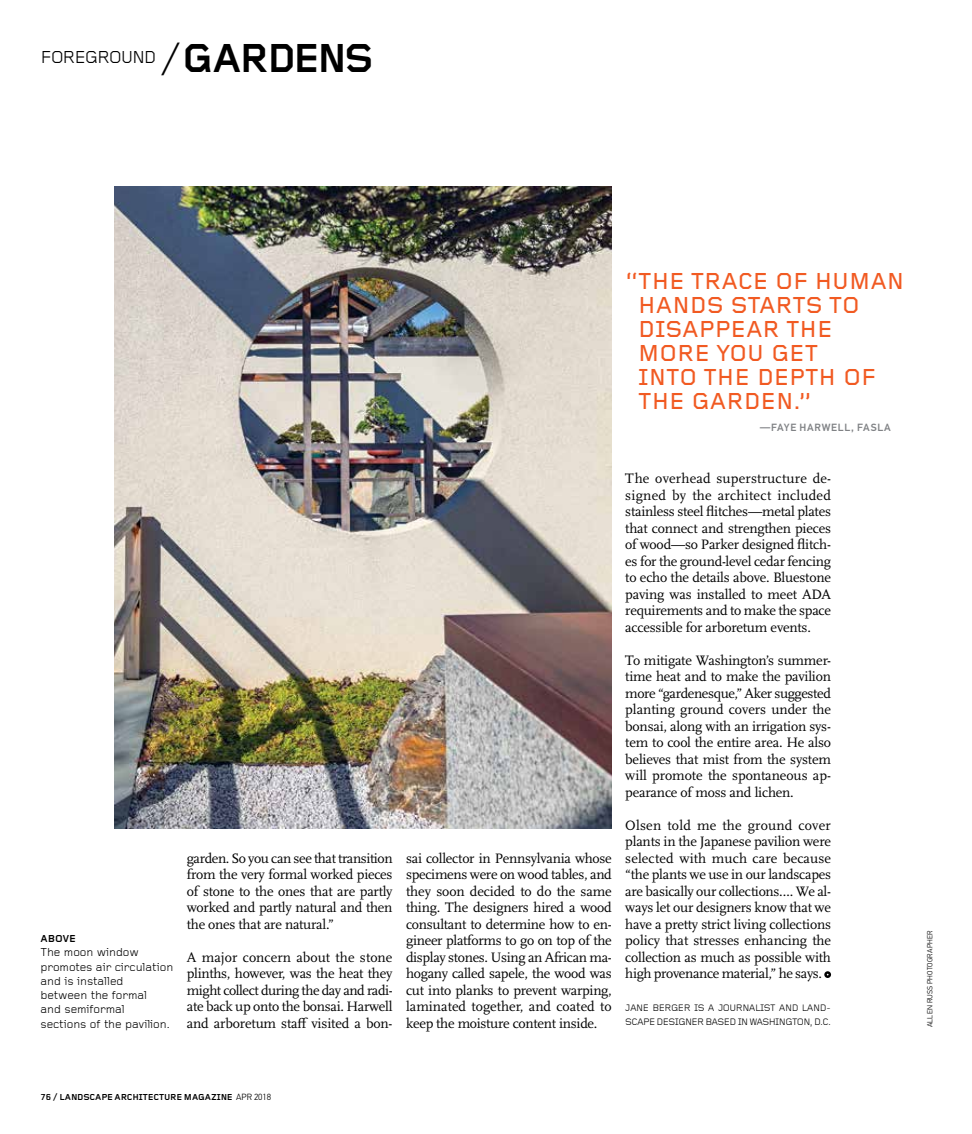
<style>
.page{position:relative;width:972px;height:1134px;background:#fff}
.page>*{position:absolute;margin:0;border:0;box-sizing:border-box;transform-origin:0 0}
.t1{font:500 24px/24px "Foundry Gridnik";color:#f15a22}
.t2{font:18px "Foundry Gridnik";letter-spacing:-.065em;color:#000}
.t3{font:14.25px/16.5px "Scala OT";letter-spacing:-.015em;color:#000;text-align:justify}
.t4{font:12px/14.2px "Foundry Gridnik";letter-spacing:-.01em;color:#000}
.t5{font:500 10.5px "PF Din Text Pro";letter-spacing:.065em;color:#808285}
.t6{font:700 10.5px "Foundry Gridnik";color:#000}
.t7{font:9.75px/13.5px "Foundry Gridnik";letter-spacing:-.06em;color:#000}
.t8{font:700 9px "Foundry Gridnik";letter-spacing:-.02em;color:#000}
.t9{font:300 7.5px "PF Din Text Pro";letter-spacing:.02em;color:#000}
.s1{font-size:39px}
.s2{font-weight:700;font-size:42px}
.s3{font-family:"PF Din Text Pro";font-weight:300}
</style>
<div class="page">
<svg style="left:824px;top:971px;width:7px;height:7px"></svg>
<img style="left:114px;top:187px;width:498px;height:642px">
<p class="t2" style="left:40px;top:47px;width:335px">FOREGROUND <span class="s1">/</span><span class="s2">GARDENS</span></p>
<h1 class="t1" style="left:638px;top:270px;width:268px;text-indent:-13px">“THE TRACE OF HUMAN<br>HANDS STARTS TO<br>DISAPPEAR THE<br>MORE YOU GET<br>INTO THE DEPTH OF<br>THE GARDEN.”</h1>
<p class="t5" style="left:760px;top:421px;width:133px">—FAYE HARWELL, FASLA</p>
<p class="t6" style="left:40px;top:933px;width:37px">ABOVE</p>
<p class="t4" style="left:40px;top:946px;width:134px">The moon window promotes air circulation and is installed between the formal<br>and semiformal sections of the pavilion.</p>
<p class="t3" style="left:187px;top:850px;width:207px">garden. So you can see that transition from the very formal worked pieces of stone to the ones that are partly worked and partly natural and then the ones that are natural.”</p>
<p class="t3" style="left:187px;top:949px;width:207px">A major concern about the stone plinths, however, was the heat they might collect during the day and radi&shy;ate back up onto the bonsai. Harwell and arboretum staff visited a bon-</p>
<p class="t3" style="left:406px;top:850px;width:207px">sai collector in Pennsylvania whose specimens were on wood tables, and they soon decided to do the same thing. The designers hired a wood consultant to determine how to en&shy;gineer platforms to go on top of the display stones. Using an African ma&shy;hogany called sapele, the wood was cut into planks to prevent warping, laminated together, and coated to keep the moisture content inside.</p>
<p class="t3" style="left:625px;top:470px;width:207px">The overhead superstructure de&shy;signed by the architect included stainless steel flitches—metal plates that connect and strengthen pieces of wood—so Parker designed flitch&shy;es for the ground-level cedar fencing to echo the details above. Bluestone paving was installed to meet ADA requirements and to make the space accessible for arboretum events.</p>
<p class="t3" style="left:625px;top:652px;width:207px">To mitigate Washington’s summer&shy;time heat and to make the pavilion more “gardenesque,” Aker suggested planting ground covers under the bonsai, along with an irrigation sys&shy;tem to cool the entire area. He also believes that mist from the system will promote the spontaneous ap&shy;pearance of moss and lichen.</p>
<p class="t3" style="left:625px;top:817px;width:207px">Olsen told me the ground cover plants in the Japanese pavilion were selected with much care because “the plants we use in our landscapes are basically our collections…. We al&shy;ways let our designers know that we have a pretty strict living collections policy that stresses enhancing the collection as much as possible with high provenance material,” he says.</p>
<p class="t7" style="left:625px;top:1001px;width:207px">JANE BERGER IS A JOURNALIST AND LAND-<br>SCAPE DESIGNER BASED IN WASHINGTON, D.C.</p>
<p class="t8" style="left:40px;top:1092px;width:232px">76 / LANDSCAPE ARCHITECTURE MAGAZINE <span class="s3">APR 2018</span></p>
<p class="t9" style="left:926px;top:1027px;width:98px;rotate:-90deg">ALLEN RUSS PHOTOGRAPHER</p>
</div>
